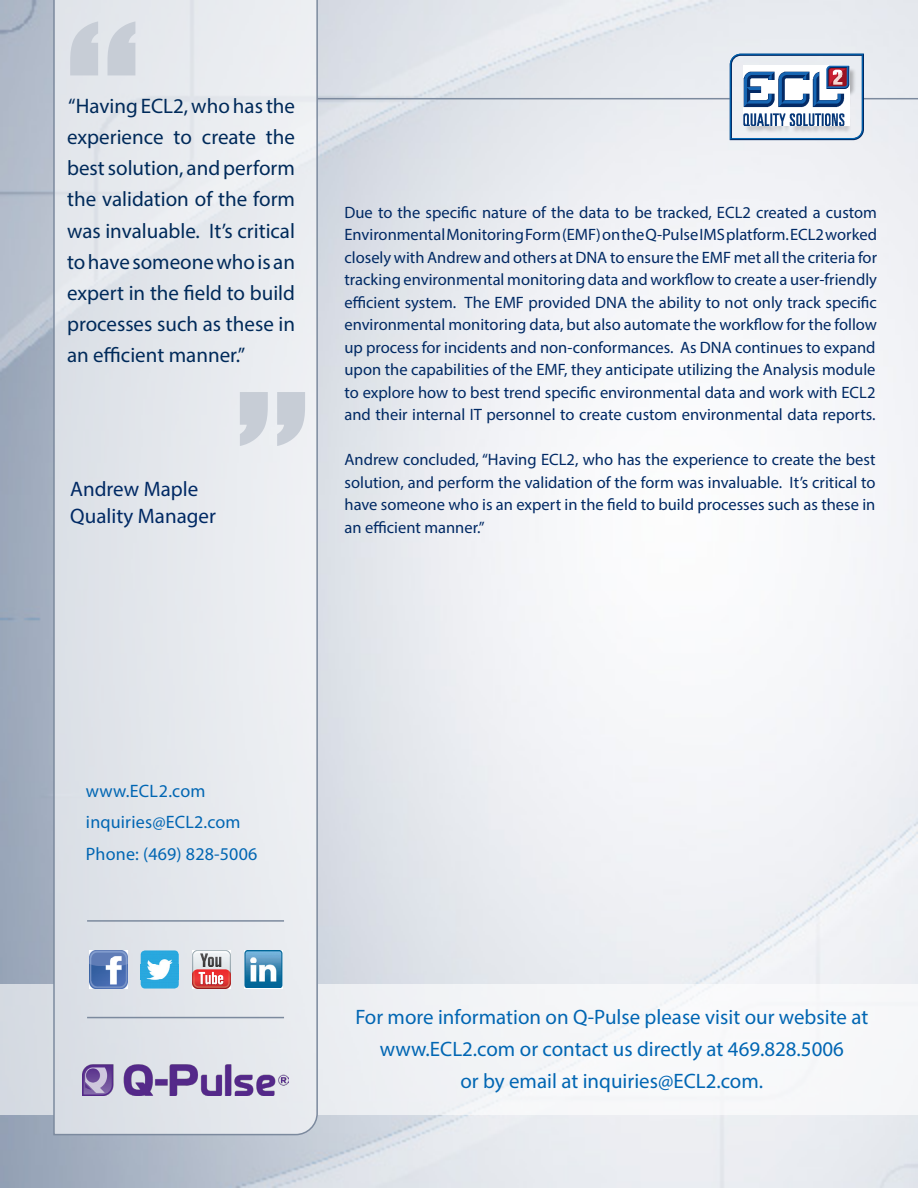
<style>
.page{position:relative;width:918px;height:1188px;background:#fff}
.page>*{position:absolute;margin:0;border:0;box-sizing:border-box;transform-origin:0 0}
.t1{font:21px/31.2px "Myriad Pro";color:#002a5a;text-align:justify}
.t2{font:21px "Myriad Pro";color:#002964}
.t3{font:20.85px/32.1px "Myriad Pro";color:#0166b3;text-align:center}
.t4{font:18px "Myriad Pro";letter-spacing:.01em;color:#0166b3}
.t5{font:16.5px/22.5px "Myriad Pro";color:#002964;text-align:justify}
</style>
<div class="page">
<div style="left:319px;top:984px;width:599px;height:131px;background:#f5f7f9"></div>
<div style="left:0;top:984px;width:53px;height:131px;background:#d6dbe2"></div>
<svg style="left:53px;top:0;width:266px;height:1136px;background:#e3e6eb"></svg>
<svg style="left:70px;top:21px;width:65px;height:54px;background:#cfd4dc"></svg>
<svg style="left:240px;top:392px;width:65px;height:54px;background:#d1d7de"></svg>
<img style="left:83px;top:1044px;width:205px;height:51px">
<img style="left:89px;top:950px;width:38px;height:39px">
<img style="left:192px;top:950px;width:38px;height:39px">
<img style="left:141px;top:950px;width:38px;height:39px">
<img style="left:244px;top:950px;width:38px;height:39px">
<hr style="left:87px;top:920px;width:197px;height:2px;background:#7c8a9e">
<hr style="left:87px;top:1017px;width:197px;height:1px;background:#7c8a9e">
<hr style="left:317px;top:98px;width:413px;height:1px;background:#7c8a9e">
<hr style="left:863px;top:98px;width:55px;height:1px;background:#7c8a9e">
<svg style="left:730px;top:54px;width:134px;height:86px"></svg>
<p class="t1" style="left:67px;top:90px;width:230px">“Having ECL2, who has the experience to create the best solution, and perform the validation of the form was invaluable. It’s critical to have someone who is an expert in the field to build processes such as these in an efficient manner.”</p>
<p class="t2" style="left:70px;top:476px;width:129px">Andrew Maple</p>
<p class="t2" style="left:70px;top:503px;width:147px">Quality Manager</p>
<p class="t5" style="left:345px;top:201px;width:534px">Due to the specific nature of the data to be tracked, ECL2 created a custom Environmental Monitoring Form (EMF) on the Q-Pulse IMS platform. ECL2 worked closely with Andrew and others at DNA to ensure the EMF met all the criteria for tracking environmental monitoring data and workflow to create a user-friendly efficient system. The EMF provided DNA the ability to not only track specific environmental monitoring data, but also automate the workflow for the follow up process for incidents and non-conformances. As DNA continues to expand upon the capabilities of the EMF, they anticipate utilizing the Analysis module to explore how to best trend specific environmental data and work with ECL2 and their internal IT personnel to create custom environmental data reports.</p>
<p class="t5" style="left:345px;top:448px;width:533px">Andrew concluded, “Having ECL2, who has the experience to create the best solution, and perform the validation of the form was invaluable. It’s critical to have someone who is an expert in the field to build processes such as these in an efficient manner.”</p>
<p class="t4" style="left:86px;top:779px;width:121px">www.ECL2.com</p>
<p class="t4" style="left:86px;top:811px;width:156px">inquiries@ECL2.com</p>
<p class="t4" style="left:86px;top:842px;width:173px">Phone: (469) 828-5006</p>
<p class="t3" style="left:355px;top:1000px;width:514px">For more information on Q-Pulse please visit our website at www.ECL2.com or contact us directly at 469.828.5006</p>
<p class="t3" style="left:460px;top:1065px;width:304px">or by email at inquiries@ECL2.com.</p>
</div>
